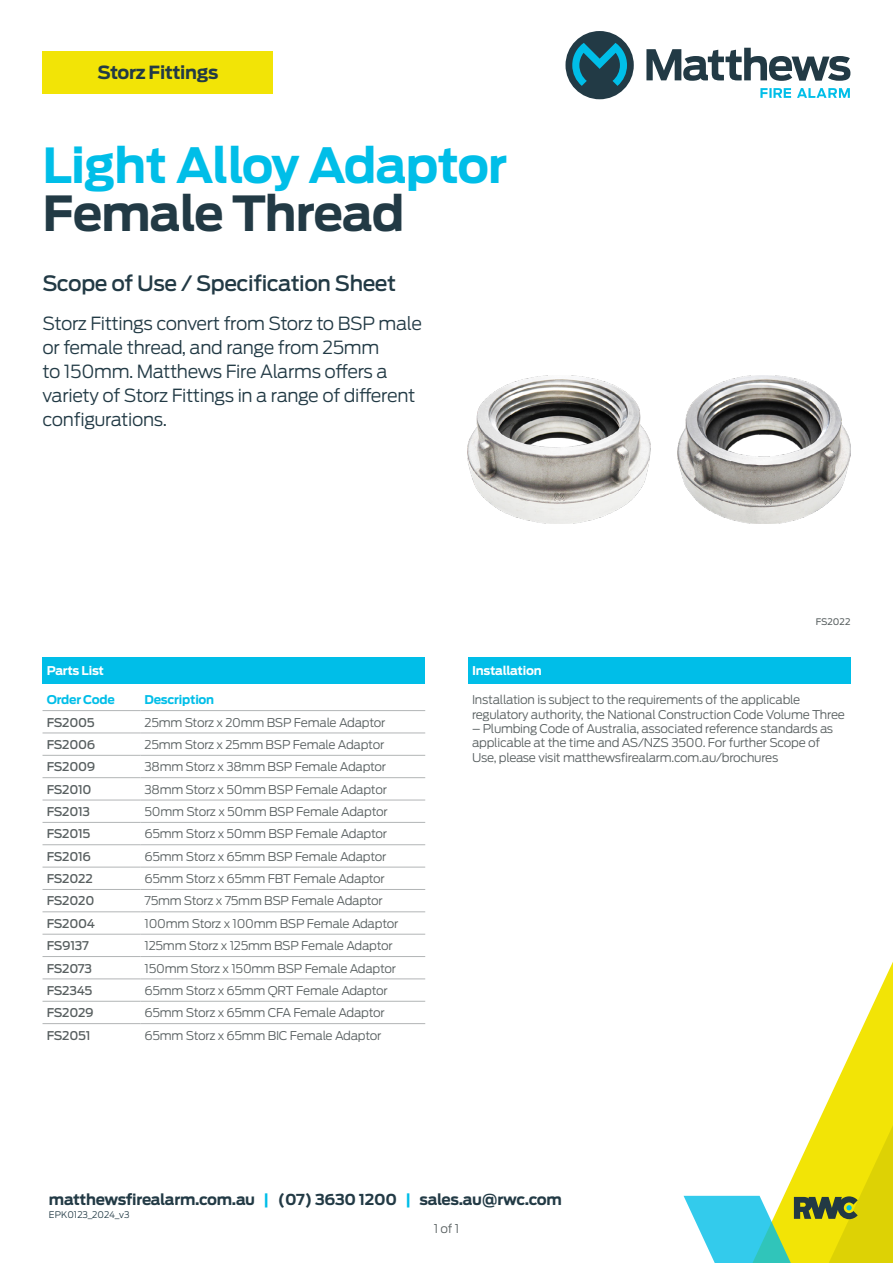
<style>
.page{position:relative;width:893px;height:1263px;background:#fff}
.page>*{position:absolute;margin:0;border:0;box-sizing:border-box;transform-origin:0 0}
.t1{font:700 48px "Antenna";letter-spacing:-.02em;color:#00bee8}
.t2{font:700 48px "Antenna";letter-spacing:-.025em;color:#223a45}
.t3{font:500 21px "Antenna";letter-spacing:-.02em;color:#223a45}
.t4{font:300 18px/24px "Antenna";letter-spacing:-.02em;color:#223a45}
.t5{font:700 18px "Antenna";letter-spacing:-.02em;color:#223a45}
.t6{font:700 15px "Antenna";letter-spacing:-.02em;color:#223a45}
.t7{font:300 12px/14.4px "Antenna";letter-spacing:-.02em;color:#585f60}
.t8{font:500 12px "Antenna";letter-spacing:-.02em;color:#585f60}
.t9{font:700 12px "Antenna";letter-spacing:-.02em;color:#fff}
.t10{font:700 12px "Antenna";letter-spacing:-.02em;color:#00bee8}
.t11{font:300 9px "Antenna";color:#223a45}
.t12{font:9px "Antenna";color:#585f60}
.s1{color:#00bee8}
</style>
<div class="page">
<svg style="left:565px;top:31px;width:285px;height:68px"></svg>
<svg style="left:838px;top:962px;width:55px;height:117px"></svg>
<svg style="left:684px;top:1079px;width:209px;height:184px"></svg>
<div style="left:43px;top:657px;width:382px;height:27px;background:#00bee8"></div>
<hr style="left:43px;top:733px;width:97px;height:1px;background:#b2b5b6">
<hr style="left:140px;top:733px;width:285px;height:1px;background:#b2b5b6">
<hr style="left:43px;top:755px;width:97px;height:1px;background:#b2b5b6">
<hr style="left:140px;top:755px;width:285px;height:1px;background:#b2b5b6">
<hr style="left:43px;top:777px;width:97px;height:1px;background:#b2b5b6">
<hr style="left:140px;top:777px;width:285px;height:1px;background:#b2b5b6">
<hr style="left:43px;top:800px;width:97px;height:1px;background:#b2b5b6">
<hr style="left:140px;top:800px;width:285px;height:1px;background:#b2b5b6">
<hr style="left:43px;top:822px;width:97px;height:1px;background:#b2b5b6">
<hr style="left:140px;top:822px;width:285px;height:1px;background:#b2b5b6">
<hr style="left:43px;top:844px;width:97px;height:1px;background:#b2b5b6">
<hr style="left:140px;top:844px;width:285px;height:1px;background:#b2b5b6">
<hr style="left:43px;top:867px;width:97px;height:1px;background:#b2b5b6">
<hr style="left:140px;top:867px;width:285px;height:1px;background:#b2b5b6">
<hr style="left:43px;top:889px;width:97px;height:1px;background:#b2b5b6">
<hr style="left:140px;top:889px;width:285px;height:1px;background:#b2b5b6">
<hr style="left:43px;top:911px;width:97px;height:1px;background:#b2b5b6">
<hr style="left:140px;top:911px;width:285px;height:1px;background:#b2b5b6">
<hr style="left:43px;top:934px;width:97px;height:1px;background:#b2b5b6">
<hr style="left:140px;top:934px;width:285px;height:1px;background:#b2b5b6">
<hr style="left:43px;top:956px;width:97px;height:1px;background:#b2b5b6">
<hr style="left:140px;top:956px;width:285px;height:1px;background:#b2b5b6">
<hr style="left:43px;top:979px;width:97px;height:1px;background:#b2b5b6">
<hr style="left:140px;top:979px;width:285px;height:1px;background:#b2b5b6">
<hr style="left:43px;top:1001px;width:97px;height:1px;background:#b2b5b6">
<hr style="left:140px;top:1001px;width:285px;height:1px;background:#b2b5b6">
<hr style="left:43px;top:710px;width:97px;height:1px;background:#b2b5b6">
<hr style="left:140px;top:710px;width:285px;height:1px;background:#b2b5b6">
<hr style="left:43px;top:1023px;width:97px;height:1px;background:#b2b5b6">
<hr style="left:140px;top:1023px;width:285px;height:1px;background:#b2b5b6">
<div style="left:43px;top:51px;width:230px;height:42px;background:#f2e406"></div>
<img style="left:468px;top:376px;width:382px;height:148px">
<div style="left:468px;top:657px;width:382px;height:27px;background:#00bee8"></div>
<h3 class="t5" style="left:97px;top:62px;width:122px">Storz Fittings</h3>
<h1 class="t1" style="left:43px;top:137px;width:467px">Light Alloy Adaptor</h1>
<h1 class="t2" style="left:43px;top:185px;width:363px">Female Thread</h1>
<h2 class="t3" style="left:43px;top:271px;width:355px">Scope of Use / Specification Sheet</h2>
<h3 class="t4" style="left:43px;top:312px;width:381px">Storz Fittings convert from Storz to BSP male or female thread, and range from 25mm<br>to 150mm. Matthews Fire Alarms offers a variety of Storz Fittings in a range of different configurations.</h3>
<p class="t9" style="left:47px;top:664px;width:59px">Parts List</p>
<p class="t10" style="left:47px;top:693px;width:70px">Order Code</p>
<p class="t10" style="left:145px;top:693px;width:71px">Description</p>
<p class="t8" style="left:47px;top:715px;width:50px">FS2005</p>
<p class="t7" style="left:145px;top:715px;width:242px">25mm Storz x 20mm BSP Female Adaptor</p>
<p class="t8" style="left:47px;top:737px;width:50px">FS2006</p>
<p class="t7" style="left:145px;top:737px;width:241px">25mm Storz x 25mm BSP Female Adaptor</p>
<p class="t8" style="left:47px;top:760px;width:50px">FS2009</p>
<p class="t7" style="left:145px;top:760px;width:243px">38mm Storz x 38mm BSP Female Adaptor</p>
<p class="t8" style="left:47px;top:782px;width:46px">FS2010</p>
<p class="t7" style="left:145px;top:782px;width:244px">38mm Storz x 50mm BSP Female Adaptor</p>
<p class="t8" style="left:47px;top:804px;width:45px">FS2013</p>
<p class="t7" style="left:145px;top:804px;width:245px">50mm Storz x 50mm BSP Female Adaptor</p>
<p class="t8" style="left:47px;top:827px;width:45px">FS2015</p>
<p class="t7" style="left:145px;top:827px;width:244px">65mm Storz x 50mm BSP Female Adaptor</p>
<p class="t8" style="left:47px;top:849px;width:46px">FS2016</p>
<p class="t7" style="left:145px;top:849px;width:243px">65mm Storz x 65mm BSP Female Adaptor</p>
<p class="t8" style="left:47px;top:871px;width:47px">FS2022</p>
<p class="t7" style="left:145px;top:871px;width:242px">65mm Storz x 65mm FBT Female Adaptor</p>
<p class="t8" style="left:47px;top:894px;width:49px">FS2020</p>
<p class="t7" style="left:145px;top:894px;width:240px">75mm Storz x 75mm BSP Female Adaptor</p>
<p class="t8" style="left:47px;top:916px;width:50px">FS2004</p>
<p class="t7" style="left:145px;top:916px;width:255px">100mm Storz x 100mm BSP Female Adaptor</p>
<p class="t8" style="left:47px;top:939px;width:44px">FS9137</p>
<p class="t7" style="left:145px;top:939px;width:250px">125mm Storz x 125mm BSP Female Adaptor</p>
<p class="t8" style="left:47px;top:961px;width:47px">FS2073</p>
<p class="t7" style="left:145px;top:961px;width:253px">150mm Storz x 150mm BSP Female Adaptor</p>
<p class="t8" style="left:47px;top:983px;width:47px">FS2345</p>
<p class="t7" style="left:145px;top:983px;width:245px">65mm Storz x 65mm QRT Female Adaptor</p>
<p class="t8" style="left:47px;top:1006px;width:48px">FS2029</p>
<p class="t7" style="left:145px;top:1006px;width:242px">65mm Storz x 65mm CFA Female Adaptor</p>
<p class="t8" style="left:47px;top:1028px;width:45px">FS2051</p>
<p class="t7" style="left:145px;top:1028px;width:238px">65mm Storz x 65mm BIC Female Adaptor</p>
<p class="t12" style="left:816px;top:616px;width:36px">FS2022</p>
<p class="t9" style="left:472px;top:664px;width:71px">Installation</p>
<p class="t7" style="left:472px;top:693px;width:374px">Installation is subject to the requirements of the applicable regulatory authority, the National Construction Code Volume Three</p>
<p class="t7" style="left:472px;top:721px;width:363px">– Plumbing Code of Australia, associated reference standards as applicable at the time and AS/NZS 3500. For further Scope of<br>Use, please visit matthewsfirealarm.com.au/brochures</p>
<p class="t6" style="left:49px;top:1191px;width:514px">matthewsfirealarm.com.au <span class="s1">|</span> (07) 3630 1200 <span class="s1">|</span> sales.au@rwc.com</p>
<p class="t11" style="left:49px;top:1209px;width:82px">EPK0123_2024_v3</p>
<p class="t7" style="left:434px;top:1222px;width:27px">1 of 1</p>
</div>
